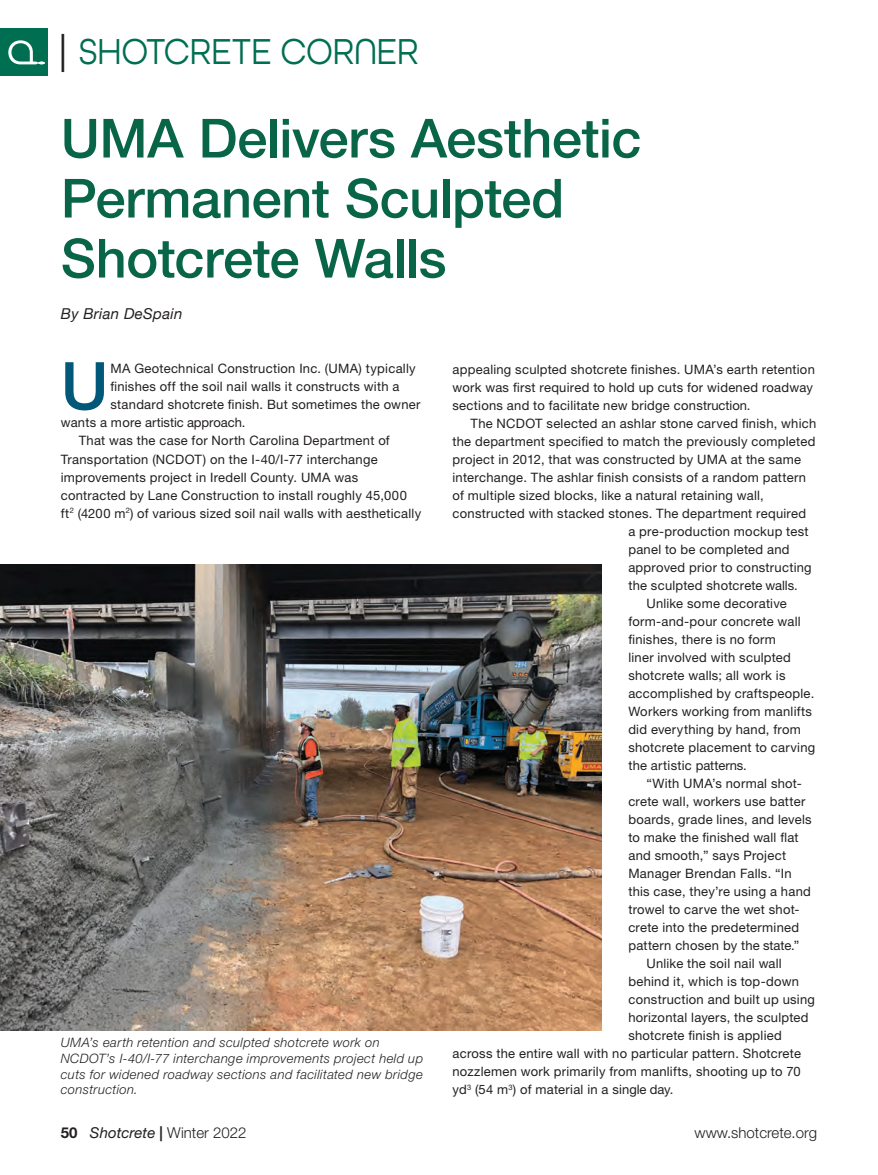
<style>
.page{position:relative;width:878px;height:1175px;background:#fff}
.page>*{position:absolute;margin:0;border:0;box-sizing:border-box;transform-origin:0 0}
.Body_first___drop_ca{font:500 66px "Helvetica Neue LT Std";color:#015878}
.Headline{font:500 54px/60px "Helvetica Neue LT Std";letter-spacing:-.01em;color:#096547}
.Column_Title{font:38.1px "All Round Gothic";color:#006e51;scale:.9 1}
.t1{font:300 15px "Helvetica Neue LT Std";color:#231f20}
.Byline{font:italic 15px "Helvetica Neue";letter-spacing:.02em;color:#231f20}
.Body_text{font:12.9px/18px "Helvetica Neue LT Std";letter-spacing:.02em;color:#231f20}
.t2{font:italic 300 12.9px/15.6px "Helvetica Neue LT Std";letter-spacing:.03em;color:#231f20}
.Body_first___drop_ca-2{font:12.9px "Helvetica Neue LT Std";letter-spacing:.02em;color:#231f20}
.Body_first___drop_ca-3{font:12.9px "Helvetica Neue LT Std";color:#231f20}
.s1{font-weight:500;color:#231f20}
.s2{font-weight:700}
.s3{font-weight:400;font-style:italic}
</style>
<div class="page">
<div style="left:0;top:28px;width:48px;height:48px;background:#006e51"></div>
<svg style="left:8px;top:40px;width:37px;height:25px"></svg>
<img style="left:0;top:564px;width:601px;height:466px">
<p class="Column_Title" style="left:56px;top:29px;width:404px"><span class="s1">|</span> SHOTCRETE CORNER</p>
<p class="Headline" style="left:61px;top:108px;width:582px">UMA Delivers Aesthetic<br>Permanent Sculpted<br>Shotcrete Walls</p>
<p class="Byline" style="left:61px;top:303px;width:123px">By Brian DeSpain</p>
<p class="Body_first___drop_ca" style="left:61px;top:346px;width:49px">U</p>
<p class="Body_first___drop_ca-2" style="left:110px;top:361px;width:307px">MA Geotechnical Construction Inc. (UMA) typically</p>
<p class="Body_first___drop_ca-2" style="left:110px;top:379px;width:290px">finishes off the soil nail walls it constructs with a</p>
<p class="Body_first___drop_ca-2" style="left:110px;top:397px;width:311px">standard shotcrete finish. But sometimes the owner</p>
<p class="Body_first___drop_ca-3" style="left:61px;top:415px;width:186px">wants a more artistic approach.</p>
<p class="Body_text" style="left:61px;top:432px;width:362px;text-indent:18px">That was the case for North Carolina Department of Transportation (NCDOT) on the I-40/I-77 interchange improvements project in Iredell County. UMA was contracted by Lane Construction to install roughly 45,000 ft<sup>2</sup> (4200 m<sup>2</sup>) of various sized soil nail walls with aesthetically</p>
<p class="t2" style="left:61px;top:1034px;width:364px">UMA’s earth retention and sculpted shotcrete work on NCDOT’s I-40/I-77 interchange improvements project held up cuts for widened roadway sections and facilitated new bridge construction.</p>
<p class="Body_text" style="left:452px;top:360px;width:364px">appealing sculpted shotcrete finishes. UMA’s earth retention work was first required to hold up cuts for widened roadway sections and to facilitate new bridge construction.</p>
<p class="Body_text" style="left:470px;top:414px;width:347px">The NCDOT selected an ashlar stone carved finish, which</p>
<p class="Body_text" style="left:452px;top:432px;width:364px">the department specified to match the previously completed</p>
<p class="Body_text" style="left:452px;top:450px;width:350px">project in 2012, that was constructed by UMA at the same</p>
<p class="Body_text" style="left:452px;top:468px;width:355px">interchange. The ashlar finish consists of a random pattern</p>
<p class="Body_text" style="left:452px;top:486px;width:313px">of multiple sized blocks, like a natural retaining wall,</p>
<p class="Body_text" style="left:452px;top:504px;width:355px">constructed with stacked stones. The department required</p>
<p class="Body_text" style="left:628px;top:522px;width:182px">a pre-production mockup test</p>
<p class="Body_text" style="left:628px;top:540px;width:163px">panel to be completed and</p>
<p class="Body_text" style="left:628px;top:558px;width:185px">approved prior to constructing</p>
<p class="Body_text" style="left:628px;top:576px;width:171px">the sculpted shotcrete walls.</p>
<p class="Body_text" style="left:628px;top:594px;width:188px;text-indent:18px">Unlike some decorative form-and-pour concrete wall finishes, there is no form<br>liner involved with sculpted shotcrete walls; all work is accomplished by craftspeople.<br>Workers working from manlifts did everything by hand, from shotcrete placement to carving the artistic patterns.</p>
<p class="Body_text" style="left:628px;top:774px;width:185px;text-indent:18px">“With UMA’s normal shot&shy;crete wall, workers use batter boards, grade lines, and levels to make the finished wall flat and smooth,” says Project<br>Manager Brendan Falls. “In this case, they’re using a hand trowel to carve the wet shot&shy;crete into the predetermined pattern chosen by the state.”</p>
<p class="Body_text" style="left:646px;top:954px;width:137px">Unlike the soil nail wall</p>
<p class="Body_text" style="left:628px;top:972px;width:172px">behind it, which is top-down</p>
<p class="Body_text" style="left:628px;top:990px;width:188px">construction and built up using</p>
<p class="Body_text" style="left:628px;top:1008px;width:182px">horizontal layers, the sculpted</p>
<p class="Body_text" style="left:628px;top:1026px;width:155px">shotcrete finish is applied</p>
<p class="Body_text" style="left:452px;top:1044px;width:350px">across the entire wall with no particular pattern. Shotcrete</p>
<p class="Body_text" style="left:452px;top:1062px;width:350px">nozzlemen work primarily from manlifts, shooting up to 70</p>
<p class="Body_text" style="left:452px;top:1080px;width:222px">yd<sup>3</sup> (54 m<sup>3</sup>) of material in a single day.</p>
<p class="t1" style="left:61px;top:1123px;width:187px"><span class="s2">50</span> <span class="s3">Shotcrete</span> <span class="s2">|</span> Winter 2022</p>
<p class="t1" style="left:694px;top:1123px;width:124px">www.shotcrete.org</p>
</div>
